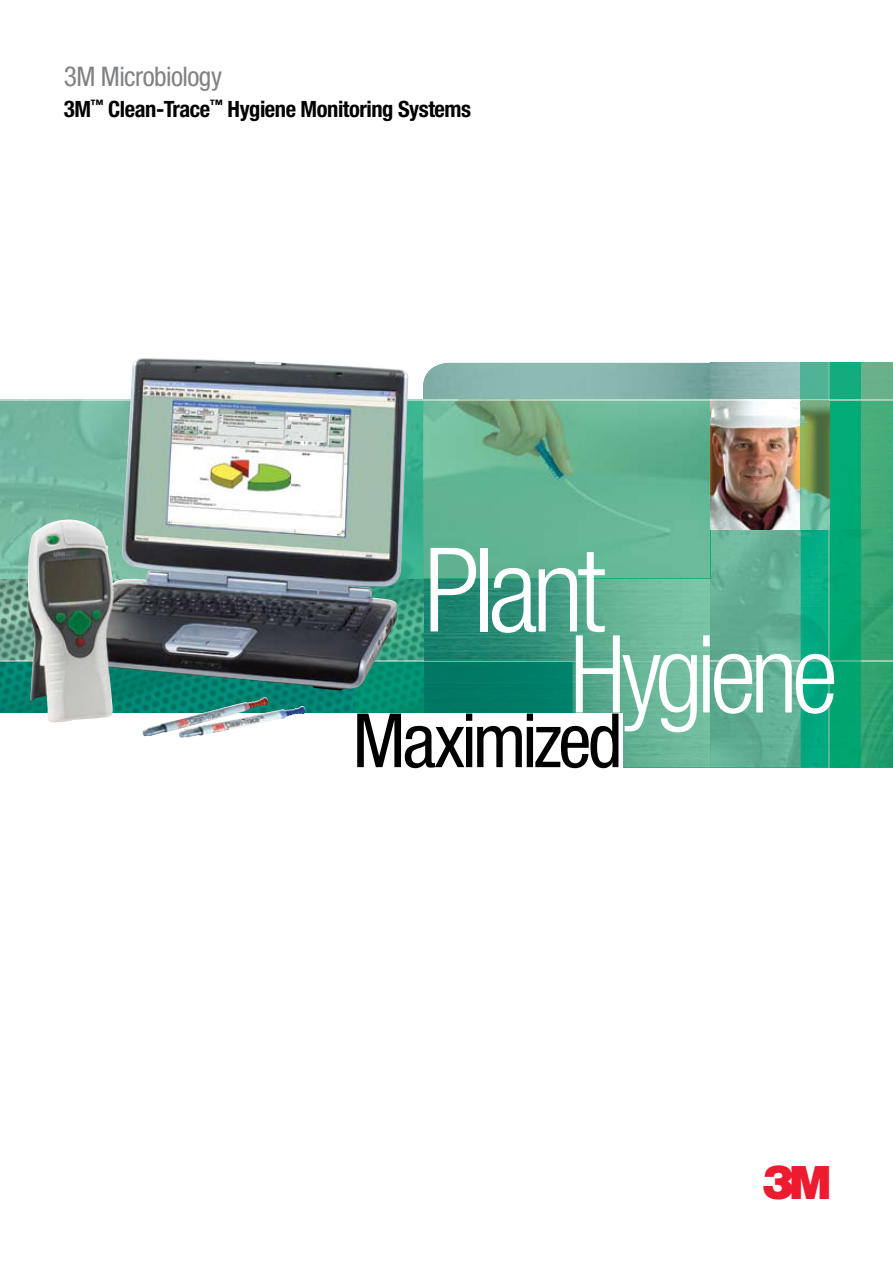
<style>
.page{position:relative;width:893px;height:1263px;background:#fff}
.page>*{position:absolute;margin:0;border:0;box-sizing:border-box;transform-origin:0 0}
.t1{font:300 condensed 117px "Helvetica Neue";letter-spacing:-.055em;color:#fff}
.t2{font:300 condensed 108px "Helvetica Neue";letter-spacing:-.055em;color:#fff}
.t3{font:condensed 75px "Helvetica Neue";letter-spacing:-.05em;color:#000}
.t4{font:48px "Logo 3 M Font";color:#ed1b2f}
.t5{font:condensed 27px "Helvetica Neue";letter-spacing:-.02em;color:#808284}
.t6{font:700 condensed 22.5px "Helvetica Neue";letter-spacing:-.02em;color:#000}
.s1{font-size:27.6px}
.s2{font-size:23.1px}
</style>
<div class="page">
<img style="left:0;top:579px;width:27px;height:82px">
<img style="left:408px;top:579px;width:15px;height:82px">
<img style="left:0;top:578px;width:27px;height:1px">
<img style="left:424px;top:578px;width:286px;height:95px">
<img style="left:573px;top:673px;width:137px;height:94px">
<img style="left:424px;top:578px;width:148px;height:1px">
<img style="left:0;top:400px;width:423px;height:178px">
<img style="left:711px;top:363px;width:149px;height:36px">
<img style="left:710px;top:529px;width:91px;height:238px">
<div style="left:424px;top:662px;width:149px;height:51px;background:#007a66"></div>
<img style="left:860px;top:363px;width:33px;height:299px">
<img style="left:860px;top:662px;width:33px;height:105px">
<img style="left:355px;top:578px;width:68px;height:1px">
<img style="left:423px;top:578px;width:1px;height:83px">
<div style="left:0;top:713px;width:623px;height:108px;background:#fff"></div>
<img style="left:424px;top:661px;width:377px;height:1px">
<svg style="left:0;top:661px;width:424px;height:77px"></svg>
<svg style="left:423px;top:401px;width:287px;height:177px;background:#65b392"></svg>
<img style="left:710px;top:529px;width:1px;height:49px">
<img style="left:710px;top:399px;width:91px;height:130px">
<img style="left:829px;top:363px;width:1px;height:36px">
<img style="left:801px;top:401px;width:59px;height:366px">
<img style="left:829px;top:529px;width:1px;height:238px">
<img style="left:830px;top:661px;width:30px;height:1px">
<svg style="left:801px;top:661px;width:29px;height:1px"></svg>
<img style="left:830px;top:399px;width:63px;height:2px">
<svg style="left:0;top:399px;width:27px;height:2px"></svg>
<svg style="left:423px;top:363px;width:288px;height:37px;background:#87b5ad"></svg>
<img style="left:423px;top:400px;width:378px;height:1px">
<svg style="left:801px;top:399px;width:29px;height:2px"></svg>
<img style="left:27px;top:358px;width:381px;height:378px">
<p class="t5" style="left:64px;top:60px;width:160px"><span class="s1">3</span>M Microbiology</p>
<p class="t6" style="left:64px;top:95px;width:409px"><span class="s2">3</span>M<sup>™</sup> Clean-Trace<sup>™</sup> Hygiene Monitoring Systems</p>
<p class="t1" style="left:424px;top:523px;width:183px">Plant</p>
<p class="t2" style="left:570px;top:612px;width:270px">Hygiene</p>
<p class="t3" style="left:353px;top:697px;width:271px">Maximized</p>
<p class="t4" style="left:763px;top:1159px;width:78px">3</p>
</div>
